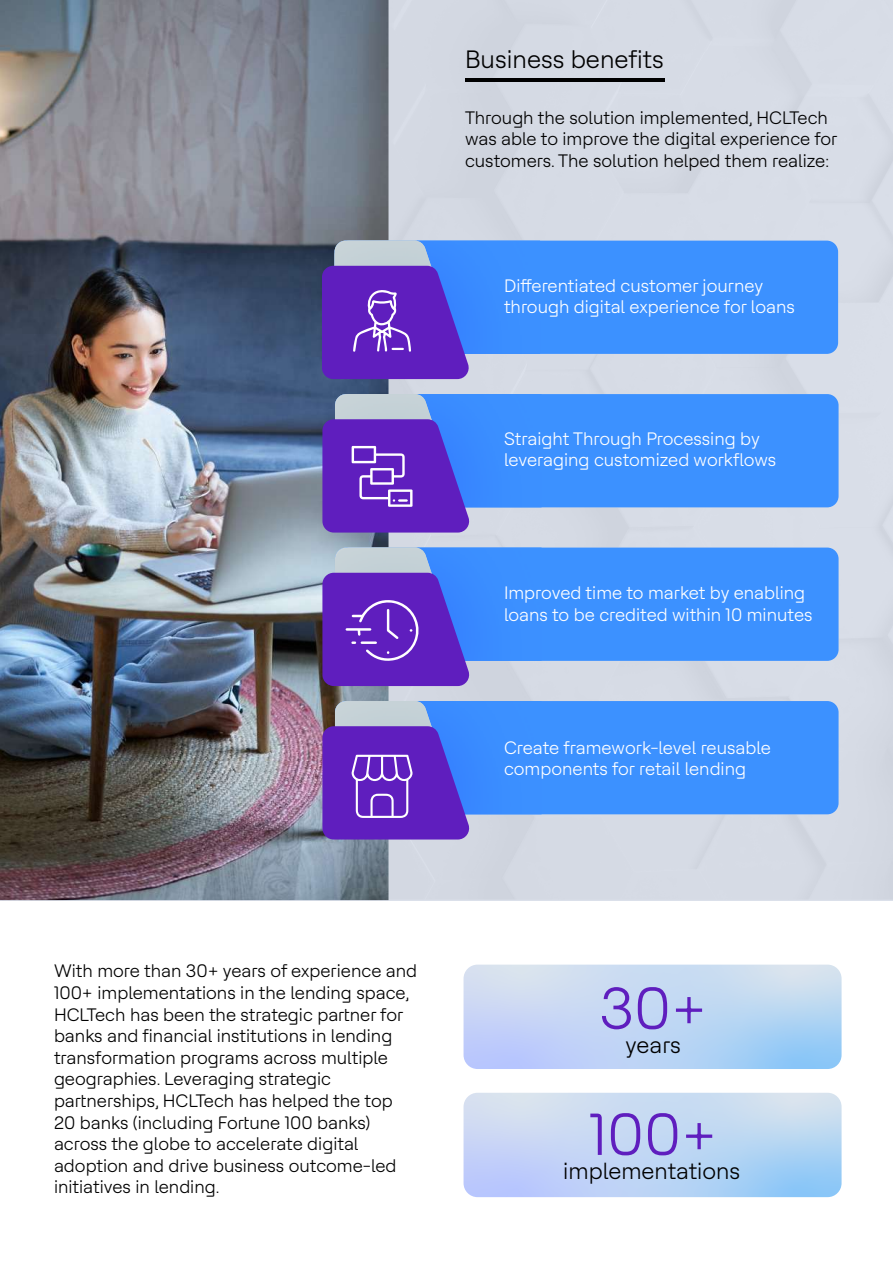
<style>
.page{position:relative;width:893px;height:1263px;background:#fff}
.page>*{position:absolute;margin:0;border:0;box-sizing:border-box;transform-origin:0 0}
.t1{font:58.95px "HCL Tech Roobert";color:#5f1ebe}
.t2{font:25.05px "HCL Tech Roobert";color:#000}
.t3{font:22.95px "HCL Tech Roobert";color:#000}
.t4{font:18px/21.6px "HCL Tech Roobert";color:#000}
.t5{font:18px/21.6px "HCL Tech Roobert";color:#fff}
</style>
<div class="page">
<div style="left:388px;top:52px;width:505px;height:212px;background:#d6dbe5"></div>
<div style="left:789px;top:264px;width:104px;height:635px;background:#d8dde7"></div>
<div style="left:388px;top:507px;width:401px;height:41px;background:#d6dbe5"></div>
<div style="left:388px;top:814px;width:401px;height:85px;background:#d5dae4"></div>
<img style="left:0;top:0;width:388px;height:900px">
<svg style="left:464px;top:965px;width:378px;height:104px;background:#bfd6f4"></svg>
<svg style="left:464px;top:1093px;width:378px;height:104px;background:#bfd6f4"></svg>
<hr style="left:465px;top:78px;width:199px;height:3px;background:#000">
<div style="left:335px;top:241px;width:503px;height:113px;background:#3c91ff;border-radius:11px"></div>
<div style="left:335px;top:394px;width:503px;height:113px;background:#3c91ff;border-radius:11px"></div>
<div style="left:335px;top:548px;width:503px;height:113px;background:#3c91ff;border-radius:11px"></div>
<svg style="left:322px;top:394px;width:149px;height:138px;background:#6b4ccb"></svg>
<svg style="left:322px;top:548px;width:149px;height:138px;background:#6b4bcc"></svg>
<svg style="left:322px;top:241px;width:148px;height:138px;background:#6949ca"></svg>
<div style="left:335px;top:701px;width:503px;height:113px;background:#3c91ff;border-radius:11px"></div>
<svg style="left:322px;top:701px;width:149px;height:138px;background:#6b4cc9"></svg>
<h2 class="t2" style="left:465px;top:41px;width:200px">Business benefits</h2>
<p class="t4" style="left:465px;top:106px;width:374px">Through the solution implemented, HCLTech was able to improve the digital experience for customers. The solution helped them realize:</p>
<p class="t5" style="left:504px;top:274px;width:292px">Differentiated customer journey through digital experience for loans</p>
<p class="t5" style="left:504px;top:427px;width:274px">Straight Through Processing by leveraging customized workflows</p>
<p class="t5" style="left:504px;top:581px;width:310px">Improved time to market by enabling loans to be credited within 10 minutes</p>
<p class="t5" style="left:504px;top:736px;width:268px">Create framework-level reusable components for retail lending</p>
<p class="t4" style="left:54px;top:959px;width:365px">With more than 30+ years of experience and 100+ implementations in the lending space, HCLTech has been the strategic partner for banks and financial institutions in lending transformation programs across multiple geographies. Leveraging strategic partnerships, HCLTech has helped the top 20 banks (including Fortune 100 banks) across the globe to accelerate digital adoption and drive business outcome-led initiatives in lending.</p>
<h1 class="t1" style="left:600px;top:967px;width:109px">30+</h1>
<p class="t3" style="left:626px;top:1029px;width:57px">years</p>
<h1 class="t1" style="left:589px;top:1093px;width:129px">100+</h1>
<p class="t3" style="left:563px;top:1155px;width:178px">implementations</p>
</div>
